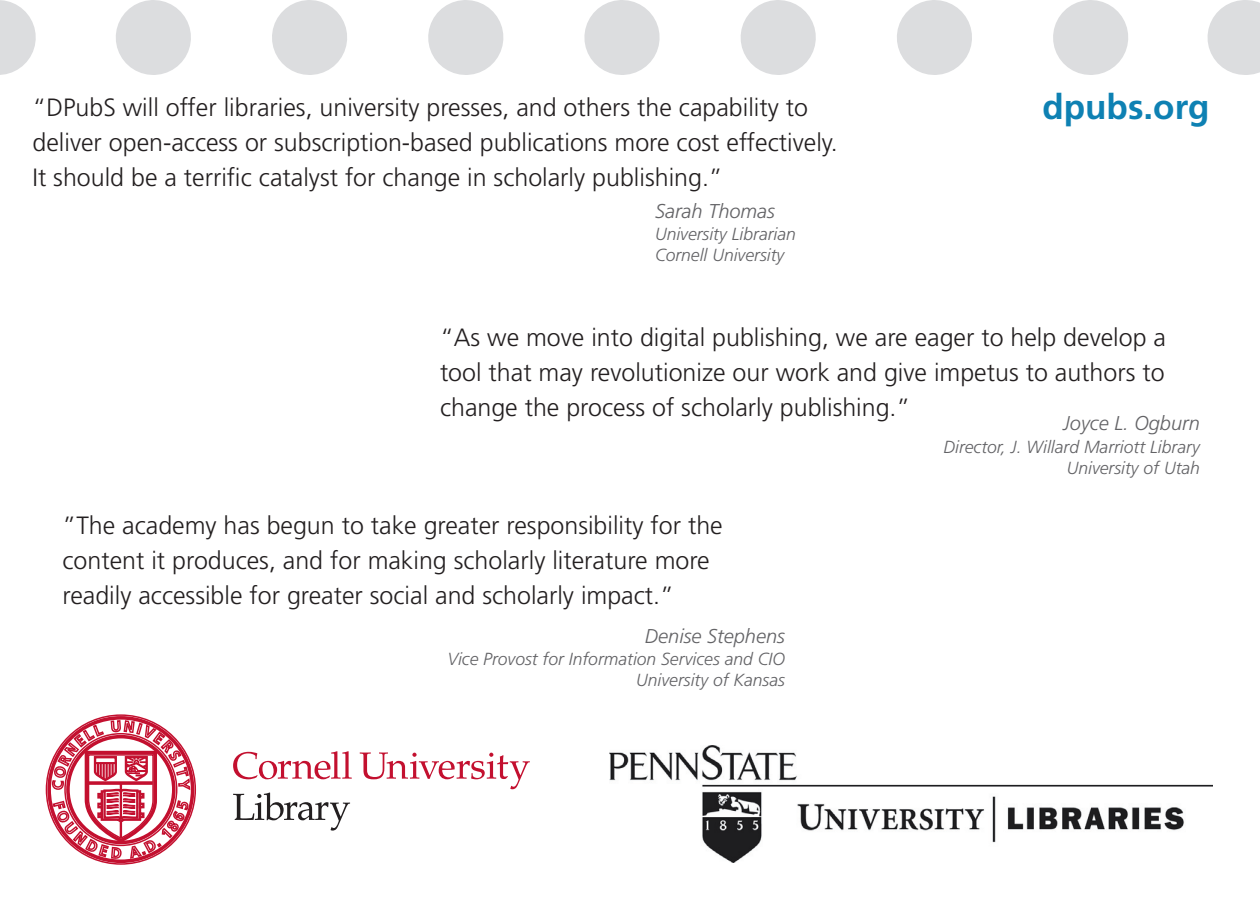
<style>
.page{position:relative;width:1260px;height:900px;background:#fff}
.page>*{position:absolute;margin:0;border:0;box-sizing:border-box;transform-origin:0 0}
.t1{font:700 35px "Frutiger LT Std";color:#0e81b3}
.t2{font:300 25px/35px "Frutiger LT Std";color:#231f20}
.t3{font:italic 300 20px "Frutiger LT Std";color:#636366}
.t4{font:italic 300 17.5px/21px "Frutiger LT Std";color:#636366;text-align:right}
</style>
<div class="page">
<svg style="left:233px;top:751px;width:119px;height:28px"></svg>
<svg style="left:360px;top:752px;width:170px;height:37px"></svg>
<svg style="left:233px;top:792px;width:117px;height:39px"></svg>
<svg style="left:45px;top:714px;width:151px;height:151px"></svg>
<svg style="left:153px;top:0;width:975px;height:75px"></svg>
<hr style="left:0;top:0;width:1px;height:75px;background:#dcdddf">
<hr style="left:1245px;top:0;width:1px;height:75px;background:#dcdddf">
<img style="left:609px;top:746px;width:603px;height:116px">
<p class="t2" style="left:32px;top:90px;width:807px">“DPubS will offer libraries, university presses, and others the capability to deliver open-access or subscription-based publications more cost effectively.<br>It should be a terrific catalyst for change in scholarly publishing.”</p>
<p class="t3" style="left:655px;top:199px;width:122px">Sarah Thomas</p>
<p class="t4" style="left:655px;top:224px;width:142px;text-align:left">University Librarian<br>Cornell University</p>
<h1 class="t1" style="left:1042px;top:86px;width:169px">dpubs.org</h1>
<p class="t2" style="left:440px;top:320px;width:728px;text-align:justify">“As we move into digital publishing, we are eager to help develop a tool that may revolutionize our work and give impetus to authors to change the process of scholarly publishing.”</p>
<p class="t3" style="left:1063px;top:412px;width:138px">Joyce L. Ogburn</p>
<p class="t4" style="left:944px;top:436px;width:258px">Director, J. Willard Marriott Library<br>University of Utah</p>
<p class="t2" style="left:62px;top:508px;width:662px">”The academy has begun to take greater responsibility for the content it produces, and for making scholarly literature more readily accessible for greater social and scholarly impact.”</p>
<p class="t3" style="left:645px;top:624px;width:142px">Denise Stephens</p>
<p class="t4" style="left:447px;top:649px;width:339px">Vice Provost for Information Services and CIO<br>University of Kansas</p>
</div>
